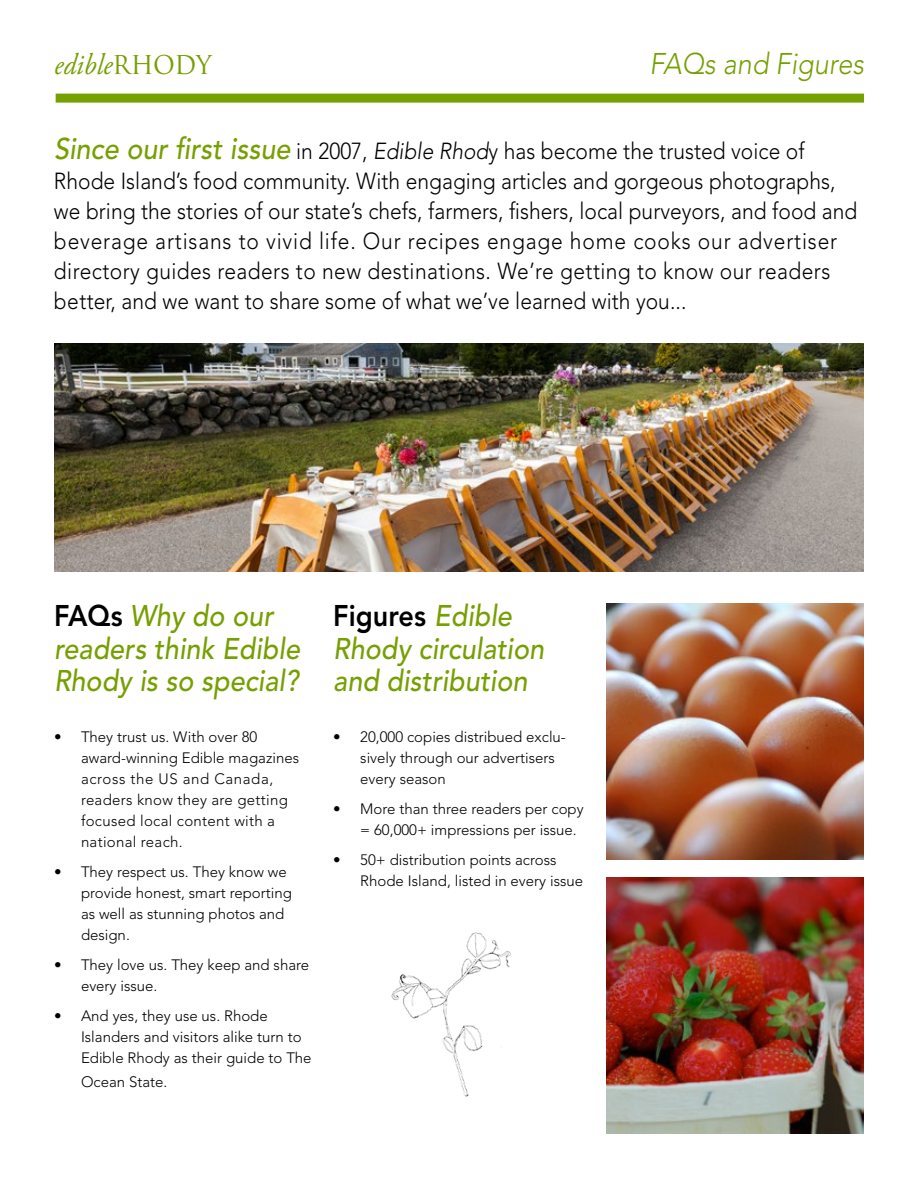
<style>
.page{position:relative;width:918px;height:1188px;background:#fff}
.page>*{position:absolute;margin:0;border:0;box-sizing:border-box;transform-origin:0 0}
.t1{font:italic 500 29.7px/32.4px "Avenir LT Std";color:#769f00;scale:.91 1}
.t2{font:italic 300 29.7px "Avenir LT Std";color:#769f00;scale:.91 1}
.t3{font:italic 29.7px "Adobe Garamond Pro";color:#769f00;scale:.91 1}
.t4{font:300 23.1px/30px "Avenir LT Std";color:#000;scale:.91 1}
.t5{font:300 15px/21px "Avenir LT Std";color:#000}
.t6{font:300 15px/21px "Avenir LT Std";letter-spacing:.02em;color:#000}
.s1{font-family:"Trajan Pro";font-style:normal}
.s2{font-weight:500;font-style:italic;font-size:29.7px;color:#769f00}
.s3{font-style:italic}
.s4{font-weight:800;font-style:normal;color:#000}
</style>
<div class="page">
<img style="left:54px;top:344px;width:810px;height:228px">
<div style="left:56px;top:94px;width:808px;height:9px;background:#769f00"></div>
<img style="left:606px;top:603px;width:258px;height:257px">
<img style="left:606px;top:878px;width:258px;height:256px">
<img style="left:391px;top:932px;width:120px;height:165px">
<h1 class="t3" style="left:54px;top:47px;width:175px">edible<span class="s1">rhody</span></h1>
<h1 class="t2" style="left:650px;top:47px;width:237px">FAQs and Figures</h1>
<p class="t4" style="left:54px;top:136px;width:884px"><span class="s2">Since our first issue</span> in 2007, <span class="s3">Edible Rhod</span>y has become the trusted voice of Rhode Island’s food community. With engaging articles and gorgeous photographs, we bring the stories of our state’s chefs, farmers, fishers, local purveyors, and food and beverage artisans to vivid life. Our recipes engage home cooks our advertiser directory guides readers to new destinations. We’re getting to know our readers better, and we want to share some of what we’ve learned with you...</p>
<h1 class="t1" style="left:54px;top:601px;width:272px"><span class="s4">FAQs</span> Why do our readers think Edible<br>Rhody is so special?</h1>
<p class="t6" style="left:81px;top:726px;width:220px;text-indent:-27px">• They trust us. With over 80 award-winning Edible magazines across the US and Canada, readers know they are getting focused local content with a national reach.</p>
<p class="t5" style="left:81px;top:861px;width:212px;text-indent:-27px">• They respect us. They know we provide honest, smart reporting as well as stunning photos and design.</p>
<p class="t5" style="left:81px;top:954px;width:230px;text-indent:-27px">• They love us. They keep and share every issue.</p>
<p class="t5" style="left:81px;top:1005px;width:232px;text-indent:-27px">• And yes, they use us. Rhode<br>Islanders and visitors alike turn to<br>Edible Rhody as their guide to The</p>
<p class="t5" style="left:81px;top:1071px;width:88px">Ocean State.</p>
<h1 class="t1" style="left:333px;top:601px;width:233px"><span class="s4">Figures</span> Edible<br>Rhody circulation and distribution</h1>
<p class="t5" style="left:360px;top:726px;width:207px;text-indent:-27px">• 20,000 copies distribued exclu&shy;sively through our advertisers every season</p>
<p class="t5" style="left:360px;top:798px;width:225px;text-indent:-27px">• More than three readers per copy = 60,000+ impressions per issue.</p>
<p class="t5" style="left:360px;top:849px;width:224px;text-indent:-27px">• 50+ distribution points across<br>Rhode Island, listed in every issue</p>
</div>
